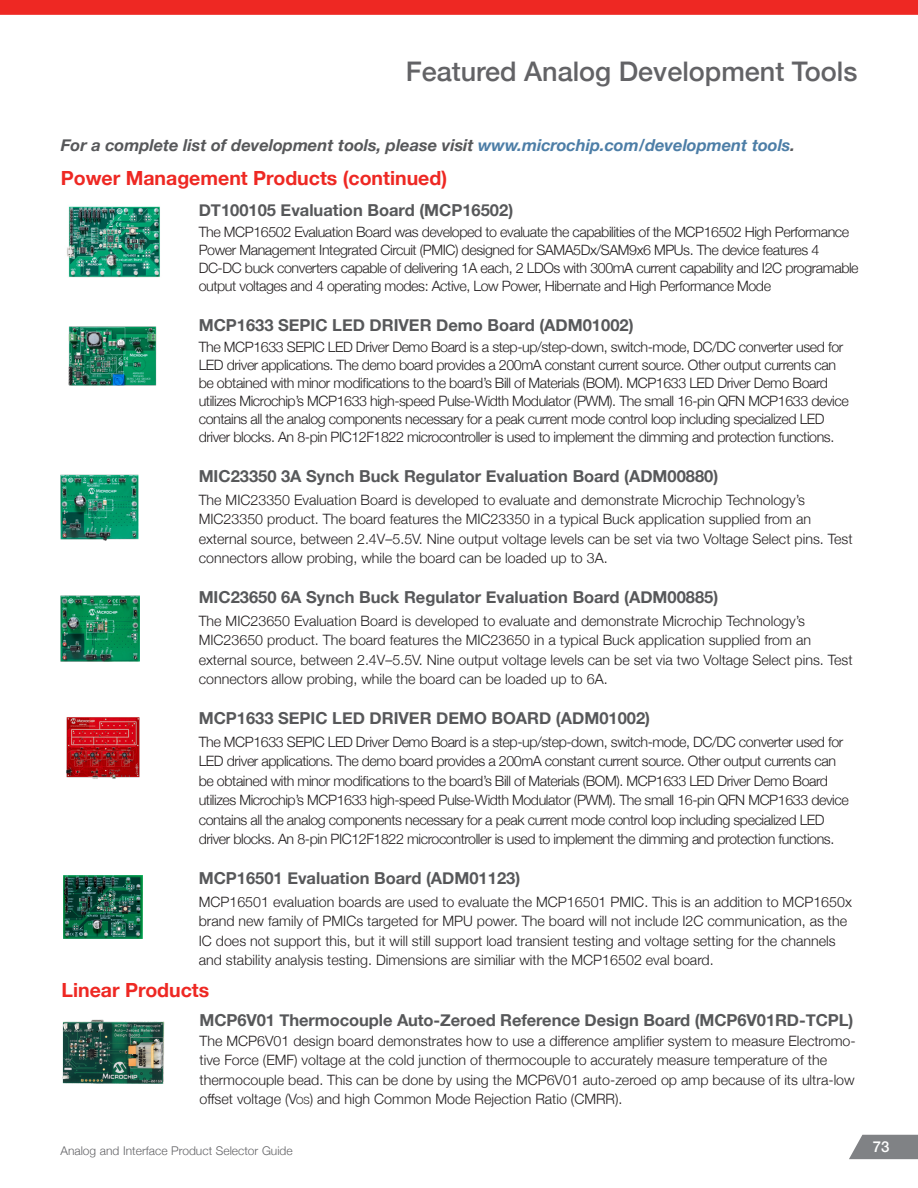
<style>
.page{position:relative;width:918px;height:1188px;background:#fff}
.page>*{position:absolute;margin:0;border:0;box-sizing:border-box;transform-origin:0 0}
.t1{font:500 27px "Helvetica Neue";color:#636366}
.t2{font:700 19.5px "Helvetica Neue";color:#ee2823}
.t3{font:700 16.5px "Helvetica Neue";color:#57585a}
.t4{font:italic 700 16.5px "Helvetica Neue";color:#57585a}
.t5{font:500 15px "Helvetica Neue";color:#fff}
.t6{font:300 14.25px/18px "Helvetica Neue";letter-spacing:-.03em;color:#231f20}
.t7{font:300 14.25px/19.5px "Helvetica Neue";color:#231f20}
.t8{font:300 12px "Helvetica Neue";color:#636366}
.s1{color:#4d7ea7}
.s2{font-size:10.05px}
</style>
<div class="page">
<div style="left:0;top:0;width:918px;height:15px;background:#ee2823"></div>
<svg style="left:849px;top:1135px;width:69px;height:24px"></svg>
<img style="left:67px;top:206px;width:93px;height:72px">
<img style="left:68px;top:326px;width:89px;height:60px">
<img style="left:61px;top:474px;width:77px;height:67px">
<img style="left:61px;top:595px;width:79px;height:67px">
<img style="left:66px;top:717px;width:74px;height:62px">
<img style="left:64px;top:875px;width:79px;height:64px">
<img style="left:62px;top:1019px;width:103px;height:65px">
<h1 class="t1" style="left:406px;top:50px;width:453px">Featured Analog Development Tools</h1>
<p class="t4" style="left:61px;top:132px;width:736px">For a complete list of development tools, please visit <span class="s1">www.microchip.com/development tools</span>.</p>
<h2 class="t2" style="left:61px;top:163px;width:388px">Power Management Products (continued)</h2>
<p class="t3" style="left:199px;top:197px;width:316px">DT100105 Evaluation Board (MCP16502)</p>
<p class="t6" style="left:199px;top:222px;width:661px">The MCP16502 Evaluation Board was developed to evaluate the capabilities of the MCP16502 High Performance Power Management Integrated Circuit (PMIC) designed for SAMA5Dx/SAM9x6 MPUs. The device features 4<br>DC-DC buck converters capable of delivering 1A each, 2 LDOs with 300mA current capability and I2C programable output voltages and 4 operating modes: Active, Low Power, Hibernate and High Performance Mode</p>
<p class="t3" style="left:199px;top:312px;width:436px">MCP1633 SEPIC LED DRIVER Demo Board (ADM01002)</p>
<p class="t6" style="left:199px;top:337px;width:652px">The MCP1633 SEPIC LED Driver Demo Board is a step-up/step-down, switch-mode, DC/DC converter used for LED driver applications. The demo board provides a 200mA constant current source. Other output currents can be obtained with minor modifications to the board’s Bill of Materials (BOM). MCP1633 LED Driver Demo Board utilizes Microchip’s MCP1633 high-speed Pulse-Width Modulator (PWM). The small 16-pin QFN MCP1633 device contains all the analog components necessary for a peak current mode control loop including specialized LED driver blocks. An 8-pin PIC12F1822 microcontroller is used to implement the dimming and protection functions.</p>
<p class="t3" style="left:199px;top:463px;width:521px">MIC23350 3A Synch Buck Regulator Evaluation Board (ADM00880)</p>
<p class="t7" style="left:199px;top:489px;width:655px">The MIC23350 Evaluation Board is developed to evaluate and demonstrate Microchip Technology’s MIC23350 product. The board features the MIC23350 in a typical Buck application supplied from an external source, between 2. 4V–5. 5V. Nine output voltage levels can be set via two Voltage Select pins. Test connectors allow probing, while the board can be loaded up to 3A.</p>
<p class="t3" style="left:199px;top:584px;width:521px">MIC23650 6A Synch Buck Regulator Evaluation Board (ADM00885)</p>
<p class="t7" style="left:199px;top:610px;width:655px">The MIC23650 Evaluation Board is developed to evaluate and demonstrate Microchip Technology’s MIC23650 product. The board features the MIC23650 in a typical Buck application supplied from an external source, between 2. 4V–5. 5V. Nine output voltage levels can be set via two Voltage Select pins. Test connectors allow probing, while the board can be loaded up to 6A.</p>
<p class="t3" style="left:199px;top:705px;width:453px">MCP1633 SEPIC LED DRIVER DEMO BOARD (ADM01002)</p>
<p class="t6" style="left:199px;top:731px;width:652px;line-height:19.5px">The MCP1633 SEPIC LED Driver Demo Board is a step-up/step-down, switch-mode, DC/DC converter used for LED driver applications. The demo board provides a 200mA constant current source. Other output currents can be obtained with minor modifications to the board’s Bill of Materials (BOM). MCP1633 LED Driver Demo Board utilizes Microchip’s MCP1633 high-speed Pulse-Width Modulator (PWM). The small 16-pin QFN MCP1633 device contains all the analog components necessary for a peak current mode control loop including specialized LED driver blocks. An 8-pin PIC12F1822 microcontroller is used to implement the dimming and protection functions.</p>
<p class="t3" style="left:199px;top:865px;width:323px">MCP16501 Evaluation Board (ADM01123)</p>
<p class="t7" style="left:199px;top:891px;width:655px">MCP16501 evaluation boards are used to evaluate the MCP16501 PMIC. This is an addition to MCP1650x brand new family of PMICs targeted for MPU power. The board will not include I2C communication, as the IC does not support this, but it will still support load transient testing and voltage setting for the channels and stability analysis testing. Dimensions are similiar with the MCP16502 eval board.</p>
<h2 class="t2" style="left:62px;top:975px;width:149px">Linear Products</h2>
<p class="t3" style="left:200px;top:1008px;width:655px">MCP6V01 Thermocouple Auto-Zeroed Reference Design Board (MCP6V01RD-TCPL)</p>
<p class="t7" style="left:200px;top:1030px;width:658px">The MCP6V01 design board demonstrates how to use a difference amplifier system to measure Electromo&shy;tive Force (EMF) voltage at the cold junction of thermocouple to accurately measure temperature of the thermocouple bead. This can be done by using the MCP6V01 auto-zeroed op amp because of its ultra-low offset voltage (V<span class="s2">os</span>) and high Common Mode Rejection Ratio (CMRR).</p>
<p class="t8" style="left:60px;top:1141px;width:234px">Analog and Interface Product Selector Guide</p>
<p class="t5" style="left:873px;top:1135px;width:18px">73</p>
</div>
